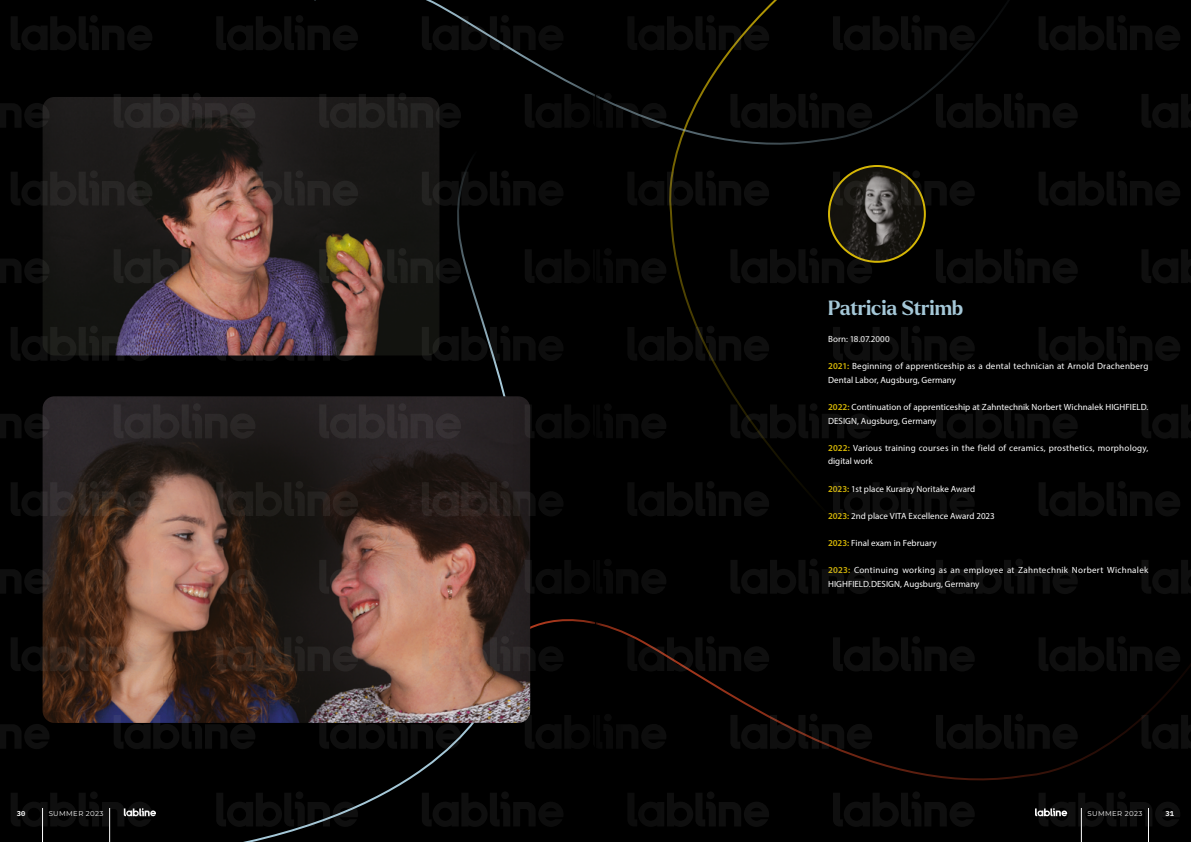
<style>
.page{position:relative;width:1191px;height:842px;background:#fff}
.page>*{position:absolute;margin:0;border:0;box-sizing:border-box;transform-origin:0 0}
.t1{font:700 20px "Larken";letter-spacing:-.01em;color:#a5c8d8}
.t2{font:9px/13.6px "Myriad Pro";letter-spacing:.01em;color:#fff}
.t3{font:9px/13.6px "Myriad Pro";letter-spacing:.03em;color:#fff}
.t4{font:7px "Montserrat";letter-spacing:.05em;color:#fff}
.t5{font:700 7px "IBM Plex Mono";color:#fff}
.s1{font-weight:600;color:#d5b605}
</style>
<div class="page">
<div style="left:595px;top:0;width:596px;height:842px;background:#000"></div>
<svg style="left:0;top:0;width:595px;height:842px;background:#261d1b"></svg>
<h1 class="t1" style="left:828px;top:294px;width:137px">Patricia Strimb</h1>
<p class="t2" style="left:828px;top:332px;width:63px">Born: 18.07.2000</p>
<p class="t2" style="left:828px;top:359px;width:322px"><span class="s1">2021:</span> Beginning of apprenticeship as a dental technician at Arnold Drachenberg<br>Dental Labor, Augsburg, Germany</p>
<p class="t2" style="left:828px;top:400px;width:322px"><span class="s1">2022:</span> Continuation of apprenticeship at Zahntechnik Norbert Wichnalek HIGHFIELD.<br>DESIGN, Augsburg, Germany</p>
<p class="t2" style="left:828px;top:441px;width:322px"><span class="s1">2022:</span> Various training courses in the field of ceramics, prosthetics, morphology, digital work</p>
<p class="t2" style="left:828px;top:482px;width:149px"><span class="s1">2023:</span> 1st place Kuraray Noritake Award</p>
<p class="t2" style="left:828px;top:509px;width:168px"><span class="s1">2023:</span> 2nd place VITA Excellence Award 2023</p>
<p class="t2" style="left:828px;top:536px;width:110px"><span class="s1">2023:</span> Final exam in February</p>
<p class="t3" style="left:828px;top:563px;width:322px"><span class="s1">2023:</span> Continuing working as an employee at Zahntechnik Norbert Wichnalek<br>HIGHFIELD.DESIGN, Augsburg, Germany</p>
<p class="t5" style="left:17px;top:808px;width:10px">30</p>
<p class="t4" style="left:49px;top:808px;width:56px">SUMMER 2023</p>
<p class="t4" style="left:1087px;top:808px;width:56px">SUMMER 2023</p>
<p class="t5" style="left:1165px;top:808px;width:10px">31</p>
</div>
